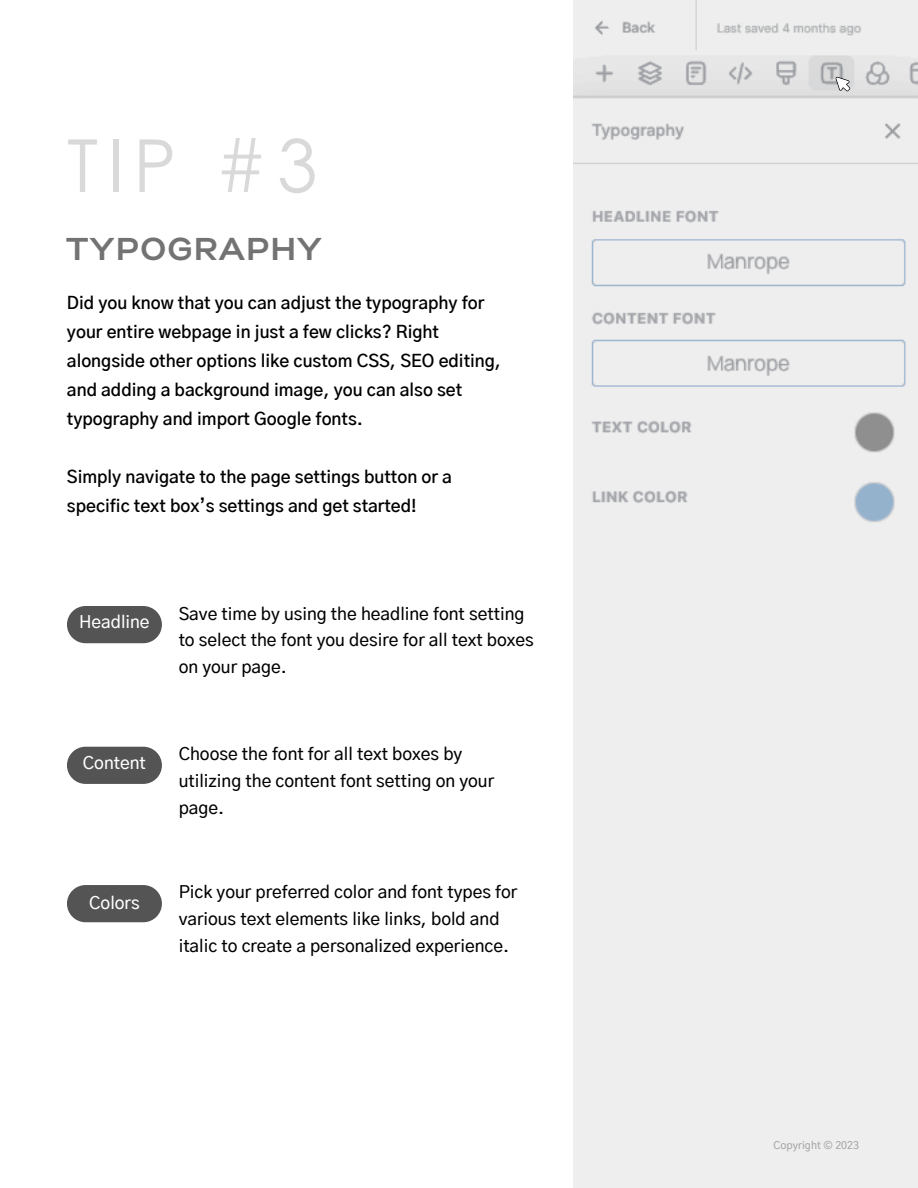
<style>
.page{position:relative;width:918px;height:1188px;background:#fff}
.page>*{position:absolute;margin:0;border:0;box-sizing:border-box;transform-origin:0 0}
.t1{font:73.05px "Century Gothic";color:#d9d9d9}
.t2{font:700 31.5px "Gabriel Sans";letter-spacing:.06em;color:#737373}
.t3{font:600 17.25px/29.1px "Gothic A1";color:#000}
.t4{font:500 17.25px/26.8px "Gothic A1";color:#000}
.t5{font:500 17.25px "Gothic A1";color:#fff}
.t6{font:500 10.5px "Gothic A1";color:#a6a6a6}
</style>
<div class="page">
<div style="left:67px;top:747px;width:95px;height:37px;background:#545454;border-radius:19px"></div>
<div style="left:67px;top:885px;width:95px;height:37px;background:#545454;border-radius:19px"></div>
<div style="left:67px;top:606px;width:95px;height:37px;background:#545454;border-radius:19px"></div>
<div style="left:574px;top:0;width:344px;height:1188px;background:#eee"></div>
<svg style="left:836px;top:77px;width:14px;height:14px"></svg>
<p class="t1" style="left:67px;top:119px;width:252px">TIP #3</p>
<p class="t2" style="left:67px;top:235px;width:257px">TYPOGRAPHY</p>
<p class="t3" style="left:67px;top:289px;width:436px">Did you know that you can adjust the typography for your entire webpage in just a few clicks? Right alongside other options like custom CSS, SEO editing, and adding a background image, you can also set typography and import Google fonts.</p>
<p class="t3" style="left:67px;top:464px;width:387px">Simply navigate to the page settings button or a specific text box’s settings and get started!</p>
<p class="t5" style="left:79px;top:615px;width:72px">Headline</p>
<p class="t4" style="left:179px;top:601px;width:357px">Save time by using the headline font setting to select the font you desire for all text boxes on your page.</p>
<p class="t5" style="left:83px;top:755px;width:65px">Content</p>
<p class="t4" style="left:179px;top:742px;width:317px">Choose the font for all text boxes by utilizing the content font setting on your page.</p>
<p class="t5" style="left:89px;top:895px;width:52px">Colors</p>
<p class="t4" style="left:179px;top:880px;width:340px">Pick your preferred color and font types for various text elements like links, bold and italic to create a personalized experience.</p>
<p class="t6" style="left:774px;top:1141px;width:87px">Copyright © 2023</p>
</div>
